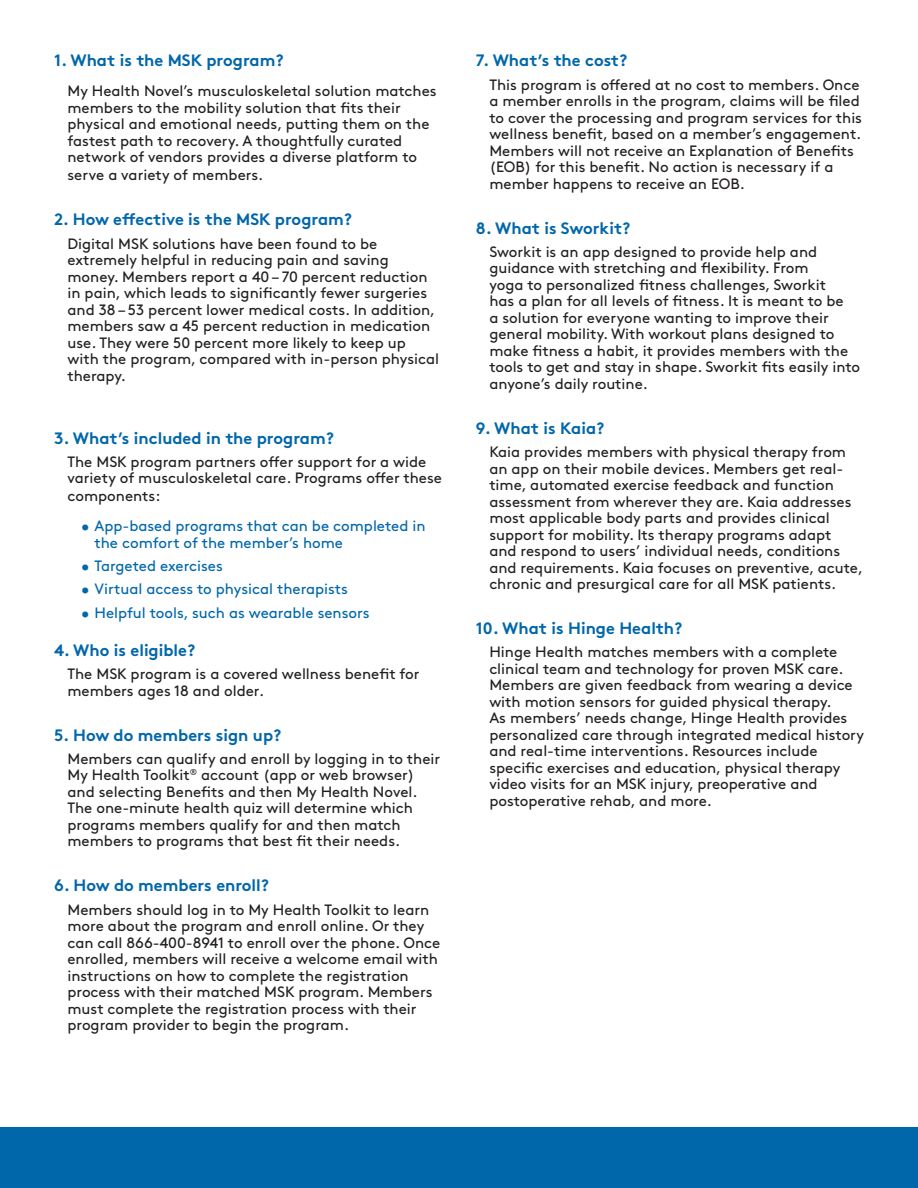
<style>
.page{position:relative;width:918px;height:1188px;background:#fff}
.page>*{position:absolute;margin:0;border:0;box-sizing:border-box;transform-origin:0 0}
.Question{font:700 16.5px "Brown Pro";color:#0067aa}
.Answer{font:15px/16.5px "Brown Pro";color:#231f20}
.t1{font:15px/16.5px "Brown Pro";color:#0067aa}
</style>
<div class="page">
<div style="left:0;top:1128px;width:918px;height:60px;background:#0067aa"></div>
<p class="Question" style="left:54px;top:47px;width:231px">1. What is the MSK program?</p>
<p class="Answer" style="left:68px;top:82px;width:371px">My Health Novel’s musculoskeletal solution matches members to the mobility solution that fits their physical and emotional needs, putting them on the fastest path to recovery. A thoughtfully curated network of vendors provides a diverse platform to</p>
<p class="Answer" style="left:68px;top:166px;width:197px">serve a variety of members.</p>
<p class="Question" style="left:54px;top:206px;width:300px">2. How effective is the MSK program?</p>
<p class="Answer" style="left:68px;top:234px;width:373px">Digital MSK solutions have been found to be extremely helpful in reducing pain and saving money. Members report a 40 – 70 percent reduction in pain, which leads to significantly fewer surgeries and 38 – 53 percent lower medical costs. In addition, members saw a 45 percent reduction in medication use. They were 50 percent more likely to keep up with the program, compared with in-person physical therapy.</p>
<p class="Question" style="left:54px;top:424px;width:282px">3. What’s included in the program?</p>
<p class="Answer" style="left:68px;top:452px;width:376px">The MSK program partners offer support for a wide variety of musculoskeletal care. Programs offer these</p>
<p class="Answer" style="left:68px;top:487px;width:95px">components:</p>
<p class="t1" style="left:94px;top:517px;width:333px;text-indent:-14px">• App-based programs that can be completed in the comfort of the member’s home</p>
<p class="t1" style="left:81px;top:556px;width:143px">• Targeted exercises</p>
<p class="t1" style="left:81px;top:580px;width:269px">• Virtual access to physical therapists</p>
<p class="t1" style="left:81px;top:603px;width:290px">• Helpful tools, such as wearable sensors</p>
<p class="Question" style="left:54px;top:637px;width:143px">4. Who is eligible?</p>
<p class="Answer" style="left:68px;top:664px;width:354px">The MSK program is a covered wellness benefit for members ages 18 and older.</p>
<p class="Question" style="left:54px;top:721px;width:229px">5. How do members sign up?</p>
<p class="Answer" style="left:68px;top:749px;width:374px">Members can qualify and enroll by logging in to their My Health Toolkit<sup>®</sup> account (app or web browser) and selecting Benefits and then My Health Novel.<br>The one-minute health quiz will determine which programs members qualify for and then match members to programs that best fit their needs.</p>
<p class="Question" style="left:54px;top:872px;width:217px">6. How do members enroll?</p>
<p class="Answer" style="left:68px;top:900px;width:374px">Members should log in to My Health Toolkit to learn more about the program and enroll online. Or they can call 866-400-8941 to enroll over the phone. Once enrolled, members will receive a welcome email with instructions on how to complete the registration process with their matched MSK program. Members must complete the registration process with their program provider to begin the program.</p>
<p class="Question" style="left:476px;top:47px;width:153px">7. What’s the cost?</p>
<p class="Answer" style="left:489px;top:75px;width:374px">This program is offered at no cost to members. Once a member enrolls in the program, claims will be filed to cover the processing and program services for this wellness benefit, based on a member’s engagement.<br>Members will not receive an Explanation of Benefits (EOB) for this benefit. No action is necessary if a member happens to receive an EOB.</p>
<p class="Question" style="left:476px;top:214px;width:156px">8. What is Sworkit?</p>
<p class="Answer" style="left:489px;top:242px;width:372px">Sworkit is an app designed to provide help and guidance with stretching and flexibility. From<br>yoga to personalized fitness challenges, Sworkit<br>has a plan for all levels of fitness. It is meant to be<br>a solution for everyone wanting to improve their general mobility. With workout plans designed to make fitness a habit, it provides members with the tools to get and stay in shape. Sworkit fits easily into anyone’s daily routine.</p>
<p class="Question" style="left:476px;top:415px;width:130px">9. What is Kaia?</p>
<p class="Answer" style="left:489px;top:442px;width:375px">Kaia provides members with physical therapy from an app on their mobile devices. Members get real&shy;time, automated exercise feedback and function assessment from wherever they are. Kaia addresses most applicable body parts and provides clinical support for mobility. Its therapy programs adapt<br>and respond to users’ individual needs, conditions and requirements. Kaia focuses on preventive, acute, chronic and presurgical care for all MSK patients.</p>
<p class="Question" style="left:476px;top:615px;width:208px">10. What is Hinge Health?</p>
<p class="Answer" style="left:489px;top:643px;width:376px">Hinge Health matches members with a complete clinical team and technology for proven MSK care.<br>Members are given feedback from wearing a device with motion sensors for guided physical therapy.<br>As members’ needs change, Hinge Health provides personalized care through integrated medical history and real-time interventions. Resources include specific exercises and education, physical therapy video visits for an MSK injury, preoperative and postoperative rehab, and more.</p>
</div>
